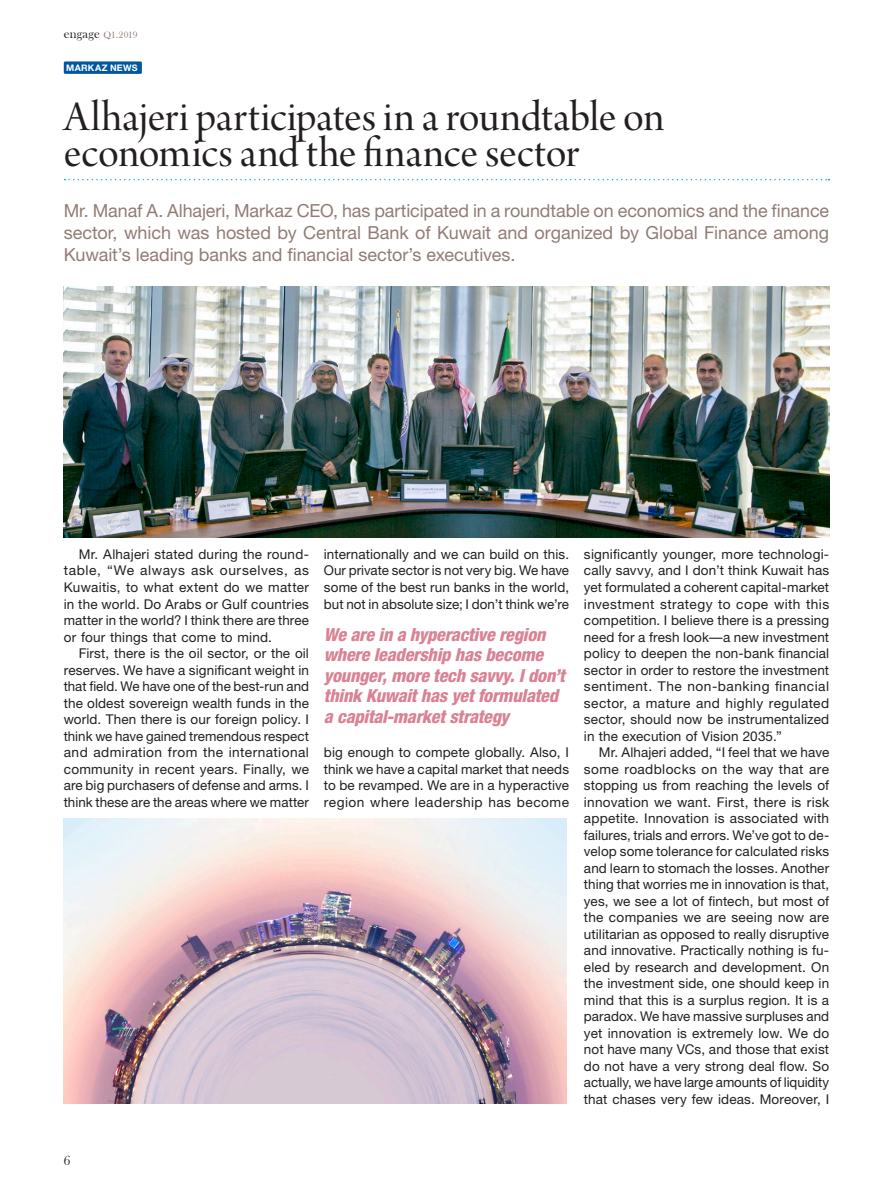
<style>
.page{position:relative;width:893px;height:1191px;background:#fff}
.page>*{position:absolute;margin:0;border:0;box-sizing:border-box;transform-origin:0 0}
.Heads{font:45px/36px "Arno Pro Display";letter-spacing:-.005em;color:#231f20}
.Gray_subheads_12_Hel{font:18px/21.6px "Helvetica Neue";letter-spacing:-.005em;color:#907c75;text-align:justify}
.Quote_Helv_12{font:italic 800 condensed 18px/20.7px "Helvetica Neue";letter-spacing:-.01em;color:#d98293}
.Body_Helv_9_10_8{font:13.5px/16.5px "Helvetica Neue";letter-spacing:.01em;color:#231f20;text-align:justify}
.t1{font:13.5px "Bask Old Face";color:#231f20}
.t2{font:9.6px "Bask Old Face";letter-spacing:.005em;color:#8f7c74}
.Section_tags__rounde{font:700 9px "Helvetica Neue";letter-spacing:.03em;color:#fff}
.s1{font-size:13.2px;color:#231f20}
</style>
<div class="page">
<div style="left:64px;top:61px;width:78px;height:13px;background:#00579f"></div>
<svg style="left:65px;top:179px;width:764px;height:1px"></svg>
<img style="left:64px;top:286px;width:765px;height:251px">
<img style="left:64px;top:818px;width:503px;height:285px">
<p class="t2" style="left:64px;top:30px;width:75px"><span class="s1">engage</span> Q1.2019</p>
<p class="Section_tags__rounde" style="left:66px;top:62px;width:73px">MARKAZ NEWS</p>
<p class="Heads" style="left:64px;top:102px;width:602px">Alhajeri participates in a roundtable on economics and the finance sector</p>
<p class="Gray_subheads_12_Hel" style="left:64px;top:200px;width:767px">Mr. Manaf A. Alhajeri, Markaz CEO, has participated in a roundtable on economics and the finance sector, which was hosted by Central Bank of Kuwait and organized by Global Finance among Kuwait’s leading banks and financial sector’s executives.</p>
<p class="Body_Helv_9_10_8" style="left:64px;top:546px;width:247px;text-indent:15px">Mr. Alhajeri stated during the round&shy;table, “We always ask ourselves, as Kuwaitis, to what extent do we matter in the world. Do Arabs or Gulf countries matter in the world? I think there are three or four things that come to mind.</p>
<p class="Body_Helv_9_10_8" style="left:64px;top:645px;width:247px;text-indent:15px">First, there is the oil sector, or the oil reserves. We have a significant weight in that field. We have one of the best-run and the oldest sovereign wealth funds in the world. Then there is our foreign policy. I think we have gained tremendous respect and admiration from the international community in recent years. Finally, we are big purchasers of defense and arms. I think these are the areas where we matter</p>
<p class="Body_Helv_9_10_8" style="left:324px;top:546px;width:247px">internationally and we can build on this.<br>Our private sector is not very big. We have some of the best run banks in the world, but not in absolute size; I don’t think we’re</p>
<p class="Quote_Helv_12" style="left:324px;top:623px;width:242px">We are in a hyperactive region where leadership has become younger, more tech savvy. I don’t think Kuwait has yet formulated a capital-market strategy</p>
<p class="Body_Helv_9_10_8" style="left:324px;top:744px;width:247px">big enough to compete globally. Also, I think we have a capital market that needs to be revamped. We are in a hyperactive region where leadership has become</p>
<p class="Body_Helv_9_10_8" style="left:584px;top:546px;width:247px">significantly younger, more technologi&shy;cally savvy, and I don’t think Kuwait has yet formulated a coherent capital-market investment strategy to cope with this competition. I believe there is a pressing need for a fresh look—a new investment policy to deepen the non-bank financial sector in order to restore the investment sentiment. The non-banking financial sector, a mature and highly regulated sector, should now be instrumentalized in the execution of Vision 2035.”</p>
<p class="Body_Helv_9_10_8" style="left:584px;top:744px;width:247px;text-indent:15px">Mr. Alhajeri added, “I feel that we have some roadblocks on the way that are stopping us from reaching the levels of innovation we want. First, there is risk appetite. Innovation is associated with failures, trials and errors. We’ve got to de&shy;velop some tolerance for calculated risks and learn to stomach the losses. Another thing that worries me in innovation is that, yes, we see a lot of fintech, but most of the companies we are seeing now are utilitarian as opposed to really disruptive and innovative. Practically nothing is fu&shy;eled by research and development. On the investment side, one should keep in mind that this is a surplus region. It is a paradox. We have massive surpluses and yet innovation is extremely low. We do not have many VCs, and those that exist do not have a very strong deal flow. So actually, we have large amounts of liquidity that chases very few ideas. Moreover, I</p>
<p class="t1" style="left:64px;top:1153px;width:8px">6</p>
</div>
